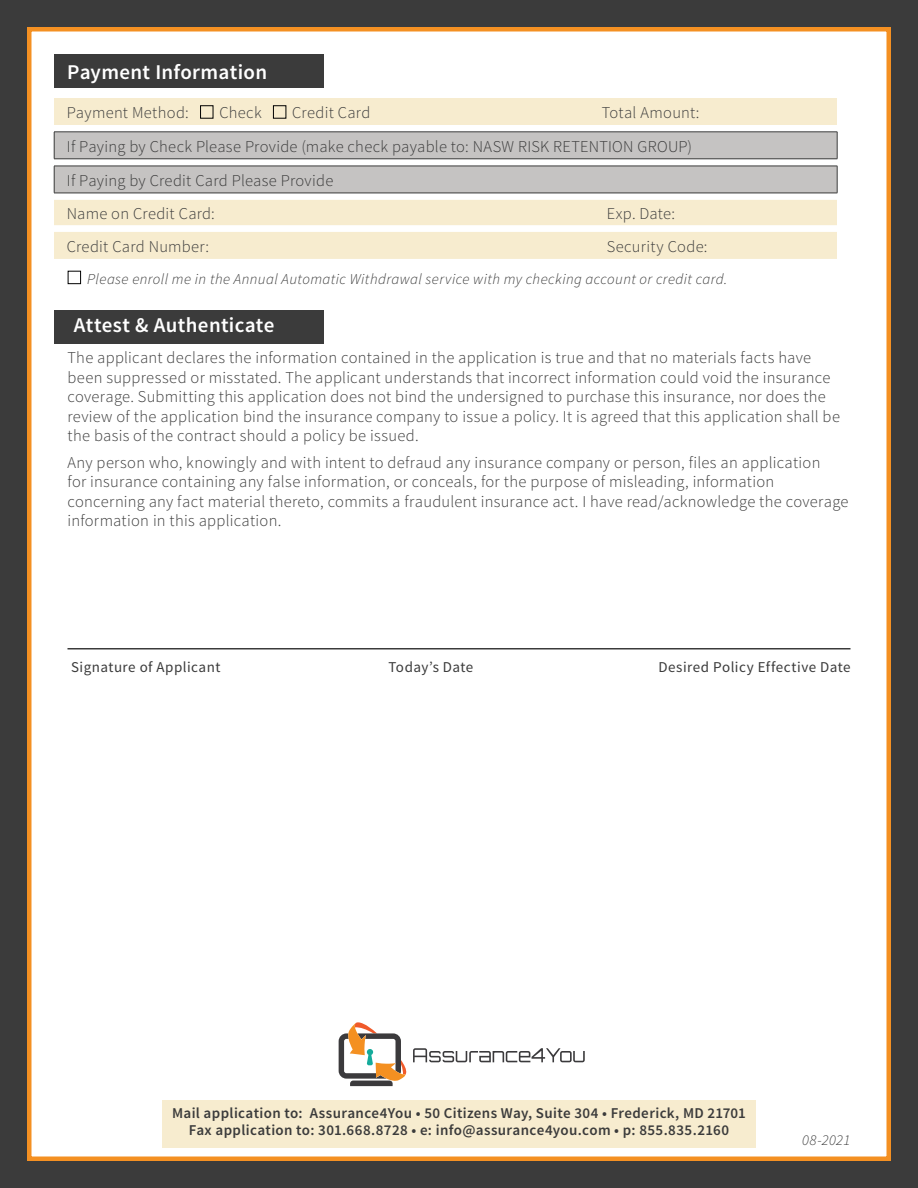
<style>
.page{position:relative;width:918px;height:1188px;background:#3b3b3b}
.page>*{position:absolute;margin:0;border:0;box-sizing:border-box;transform-origin:0 0}
.t1{font:600 21px "Source Sans Pro";letter-spacing:.015em;color:#fff}
.t2{font:300 16.5px/19.5px "Source Sans Pro";letter-spacing:.015em;color:#3b3b3b}
.t3{font:600 15px/16.5px "Source Sans Pro";letter-spacing:.025em;color:#3b3b3b;text-align:center}
.t4{font:italic 300 15px "Source Sans Pro";letter-spacing:.025em;color:#3b3b3b}
.t5{font:15px "Source Sans Pro";letter-spacing:.03em;color:#3b3b3b}
</style>
<div class="page">
<div style="left:27px;top:27px;width:864px;height:1134px;background:#fff;border:4px solid #f49022"></div>
<div style="left:54px;top:98px;width:783px;height:27px;background:#f7eccf"></div>
<div style="left:200px;top:105px;width:13px;height:14px;border:1px solid #000"></div>
<div style="left:273px;top:105px;width:13px;height:14px;border:1px solid #000"></div>
<div style="left:54px;top:132px;width:783px;height:27px;background:#c5c3c2"></div>
<hr style="left:54px;top:132px;width:783px;height:1px;background:#3b3b3b">
<svg style="left:54px;top:132px;width:1px;height:27px"></svg>
<svg style="left:837px;top:132px;width:1px;height:27px"></svg>
<hr style="left:54px;top:159px;width:783px;height:1px;background:#3b3b3b">
<div style="left:54px;top:166px;width:783px;height:27px;background:#c5c3c2"></div>
<hr style="left:54px;top:166px;width:783px;height:1px;background:#3b3b3b">
<svg style="left:54px;top:166px;width:1px;height:27px"></svg>
<svg style="left:837px;top:166px;width:1px;height:27px"></svg>
<hr style="left:54px;top:193px;width:783px;height:1px;background:#3b3b3b">
<div style="left:54px;top:200px;width:783px;height:25px;background:#f7eccf"></div>
<div style="left:54px;top:232px;width:783px;height:27px;background:#f7eccf"></div>
<div style="left:68px;top:271px;width:13px;height:13px;border:1px solid #000"></div>
<div style="left:54px;top:54px;width:270px;height:34px;background:#3b3b3b"></div>
<div style="left:54px;top:310px;width:270px;height:34px;background:#3b3b3b"></div>
<hr style="left:68px;top:648px;width:782px;height:2px;background:#3b3b3b">
<div style="left:162px;top:1100px;width:594px;height:48px;background:#f7eccf"></div>
<svg style="left:413px;top:1048px;width:172px;height:14px"></svg>
<svg style="left:339px;top:1022px;width:68px;height:64px"></svg>
<p class="t1" style="left:67px;top:59px;width:201px">Payment Information</p>
<p class="t2" style="left:67px;top:103px;width:124px">Payment Method:</p>
<p class="t2" style="left:219px;top:103px;width:44px">Check</p>
<p class="t2" style="left:292px;top:103px;width:80px">Credit Card</p>
<p class="t2" style="left:67px;top:96px;width:634px;line-height:33.5px;text-indent:535px">Total Amount:<br>If Paying by Check Please Provide (make check payable to: NASW RISK RETENTION GROUP)<br>If Paying by Credit Card Please Provide<br>Name on Credit Card:</p>
<p class="t2" style="left:607px;top:204px;width:70px">Exp. Date:</p>
<p class="t2" style="left:67px;top:236px;width:144px">Credit Card Number:</p>
<p class="t2" style="left:607px;top:236px;width:102px">Security Code:</p>
<p class="t4" style="left:87px;top:270px;width:642px">Please enroll me in the Annual Automatic Withdrawal service with my checking account or credit card.</p>
<p class="t1" style="left:74px;top:312px;width:202px">Attest &amp; Authenticate</p>
<p class="t2" style="left:68px;top:348px;width:774px">The applicant declares the information contained in the application is true and that no materials facts have been suppressed or misstated. The applicant understands that incorrect information could void the insurance coverage. Submitting this application does not bind the undersigned to purchase this insurance, nor does the review of the application bind the insurance company to issue a policy. It is agreed that this application shall be the basis of the contract should a policy be issued.</p>
<p class="t2" style="left:68px;top:453px;width:783px">Any person who, knowingly and with intent to defraud any insurance company or person, files an application<br>for insurance containing any false information, or conceals, for the purpose of misleading, information concerning any fact material thereto, commits a fraudulent insurance act. I have read/acknowledge the coverage information in this application.</p>
<p class="t5" style="left:71px;top:657px;width:151px">Signature of Applicant</p>
<p class="t5" style="left:389px;top:657px;width:86px">Today’s Date</p>
<p class="t5" style="left:659px;top:657px;width:194px">Desired Policy Effective Date</p>
<p class="t3" style="left:172px;top:1105px;width:575px">Mail application to: Assurance4You • 50 Citizens Way, Suite 304 • Frederick, MD 21701<br>Fax application to: 301.668.8728 • e: info@assurance4you.com • p: 855.835.2160</p>
<p class="t4" style="left:802px;top:1131px;width:50px">08-2021</p>
</div>
